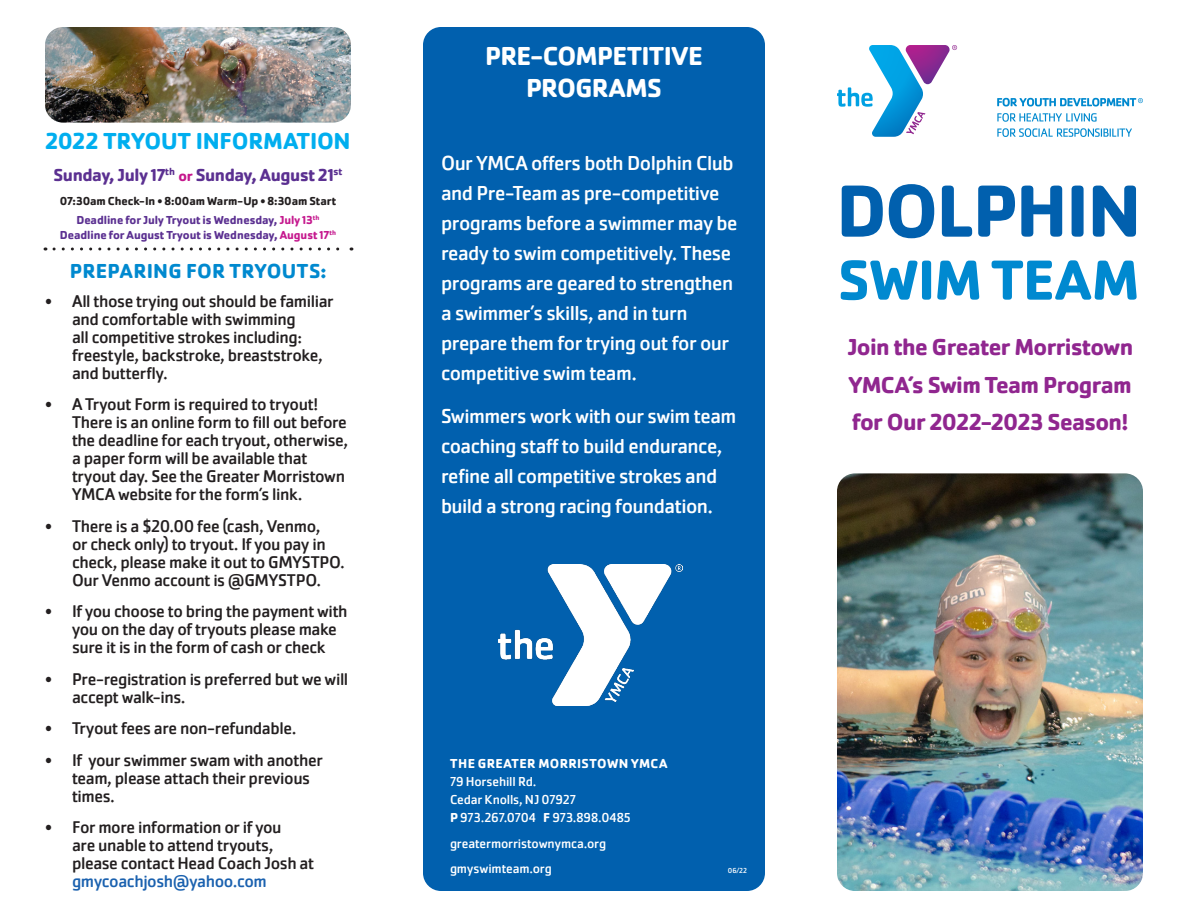
<style>
.page{position:relative;width:1188px;height:918px;background:#fff}
.page>*{position:absolute;margin:0;border:0;box-sizing:border-box;transform-origin:0 0}
._01_Benefit_Stateme{font:700 76.5px "Cachet Pro";letter-spacing:-.025em;color:#0160ae}
._01_Benefit_Stateme-2{font:700 58.5px "Cachet Pro";letter-spacing:-.01em;color:#0089d0}
._02b_Subhead{font:700 27px "Cachet Pro";letter-spacing:-.025em;color:#fff}
._02_Program_Name{font:700 24px/37.5px "Cachet Pro";letter-spacing:-.025em;color:#90268f;text-align:justify}
._06b_Intro_text{font:700 24px "Cachet Pro";letter-spacing:-.01em;color:#00aeef}
.t1{font:21px/30px "Cachet Pro";letter-spacing:-.025em;color:#fff}
._06b_Intro_text-2{font:700 21px "Cachet Pro";letter-spacing:.015em;color:#0089cf}
._06b_Intro_text-3{font:700 18px "Cachet Pro";letter-spacing:-.02em;color:#5b3091}
.t2{font:17.7px/18px "Cachet Pro";letter-spacing:-.025em;color:#231f20}
._05_Address_Website{font:13.5px/18px "Cachet Pro";letter-spacing:-.01em;color:#fff}
._05_Address_Website-2{font:700 13.5px/18px "Cachet Pro";letter-spacing:.03em;color:#fff}
._06b_Intro_text-4{font:700 12px "Cachet Pro";letter-spacing:-.005em;color:#5b3091}
._06b_Intro_text-5{font:700 12px "Cachet Pro";letter-spacing:-.005em;color:#231f20}
._05_Address_Website-3{font:7.5px "Cachet Pro";color:#fff}
.s1{font-size:15px;color:#c5168c}
.s2{color:#c5198e}
.s3{color:#1a61af}
.s4{font-weight:400}
.s5{font-weight:700}
</style>
<div class="page">
<div style="left:423px;top:27px;width:342px;height:864px;background:#0160ae;border-radius:18px"></div>
<img style="left:498px;top:565px;width:185px;height:141px">
<img style="left:45px;top:27px;width:306px;height:96px">
<svg style="left:54px;top:248px;width:298px;height:2px"></svg>
<img style="left:837px;top:473px;width:306px;height:418px">
<svg style="left:837px;top:45px;width:120px;height:92px"></svg>
<svg style="left:997px;top:113px;width:100px;height:9px"></svg>
<svg style="left:997px;top:128px;width:135px;height:9px"></svg>
<svg style="left:997px;top:98px;width:146px;height:9px"></svg>
<p class="_06b_Intro_text" style="left:45px;top:126px;width:307px">2022 TRYOUT INFORMATION</p>
<p class="_06b_Intro_text-3" style="left:53px;top:163px;width:291px">Sunday, July 17<sup>th</sup> <span class="s1">or</span> Sunday, August 21<sup>st</sup></p>
<p class="_06b_Intro_text-5" style="left:60px;top:193px;width:278px">07:30am Check-In • 8:00am Warm-Up • 8:30am Start</p>
<p class="_06b_Intro_text-4" style="left:76px;top:213px;width:245px">Deadline for July Tryout is Wednesday, <span class="s2">July 13</span><sup>th</sup></p>
<p class="_06b_Intro_text-4" style="left:60px;top:228px;width:278px">Deadline for August Tryout is Wednesday, <span class="s2">August 17</span><sup>th</sup></p>
<p class="_06b_Intro_text-2" style="left:70px;top:258px;width:258px">PREPARING FOR TRYOUTS:</p>
<p class="t2" style="left:72px;top:292px;width:263px;text-indent:-27px">• All those trying out should be familiar and comfortable with swimming<br>all competitive strokes including: freestyle, backstroke, breaststroke, and butterfly.</p>
<p class="t2" style="left:72px;top:395px;width:278px;text-indent:-27px">• A Tryout Form is required to tryout!<br>There is an online form to fill out before the deadline for each tryout, otherwise, a paper form will be available that tryout day. See the Greater Morristown YMCA website for the form’s link.</p>
<p class="t2" style="left:72px;top:517px;width:275px;text-indent:-27px">• There is a $20.00 fee (cash, Venmo,<br>or check only) to tryout. If you pay in check, please make it out to GMYSTPO.<br>Our Venmo account is @GMYSTPO.</p>
<p class="t2" style="left:72px;top:602px;width:277px;text-indent:-27px">• If you choose to bring the payment with you on the day of tryouts please make sure it is in the form of cash or check</p>
<p class="t2" style="left:72px;top:670px;width:278px;text-indent:-27px">• Pre-registration is preferred but we will accept walk-ins.</p>
<p class="t2" style="left:45px;top:719px;width:253px">• Tryout fees are non-refundable.</p>
<p class="t2" style="left:72px;top:751px;width:252px;text-indent:-27px">• If your swimmer swam with another team, please attach their previous times.</p>
<p class="t2" style="left:72px;top:818px;width:244px;text-indent:-27px">• For more information or if you<br>are unable to attend tryouts, please contact Head Coach Josh at <span class="s3">gmycoachjosh@yahoo.com</span></p>
<p class="_02b_Subhead" style="left:485px;top:39px;width:219px">PRE-COMPETITIVE</p>
<p class="_02b_Subhead" style="left:526px;top:71px;width:137px">PROGRAMS</p>
<p class="t1" style="left:441px;top:148px;width:298px">Our YMCA offers both Dolphin Club and Pre-Team as pre-competitive programs before a swimmer may be ready to swim competitively. These programs are geared to strengthen a swimmer’s skills, and in turn prepare them for trying out for our competitive swim team.</p>
<p class="t1" style="left:441px;top:402px;width:297px">Swimmers work with our swim team coaching staff to build endurance, refine all competitive strokes and build a strong racing foundation.</p>
<p class="_05_Address_Website-2" style="left:450px;top:754px;width:219px">THE GREATER MORRISTOWN YMCA<br><span class="s4">79 Horsehill Rd.</span></p>
<p class="_05_Address_Website" style="left:450px;top:791px;width:182px">Cedar Knolls, NJ 07927<br><span class="s5">P</span> 973.267.0704 <span class="s5">F</span> 973.898.0485</p>
<p class="_05_Address_Website" style="left:450px;top:834px;width:158px">greatermorristownymca.org</p>
<p class="_05_Address_Website" style="left:450px;top:860px;width:103px">gmyswimteam.org</p>
<p class="_05_Address_Website-3" style="left:728px;top:866px;width:21px">06/22</p>
<p class="_01_Benefit_Stateme" style="left:836px;top:163px;width:307px">DOLPHIN</p>
<p class="_01_Benefit_Stateme-2" style="left:838px;top:244px;width:303px">SWIM TEAM</p>
<p class="_02_Program_Name" style="left:847px;top:328px;width:288px">Join the Greater Morristown YMCA’s Swim Team Program for Our 2022-2023 Season!</p>
</div>
